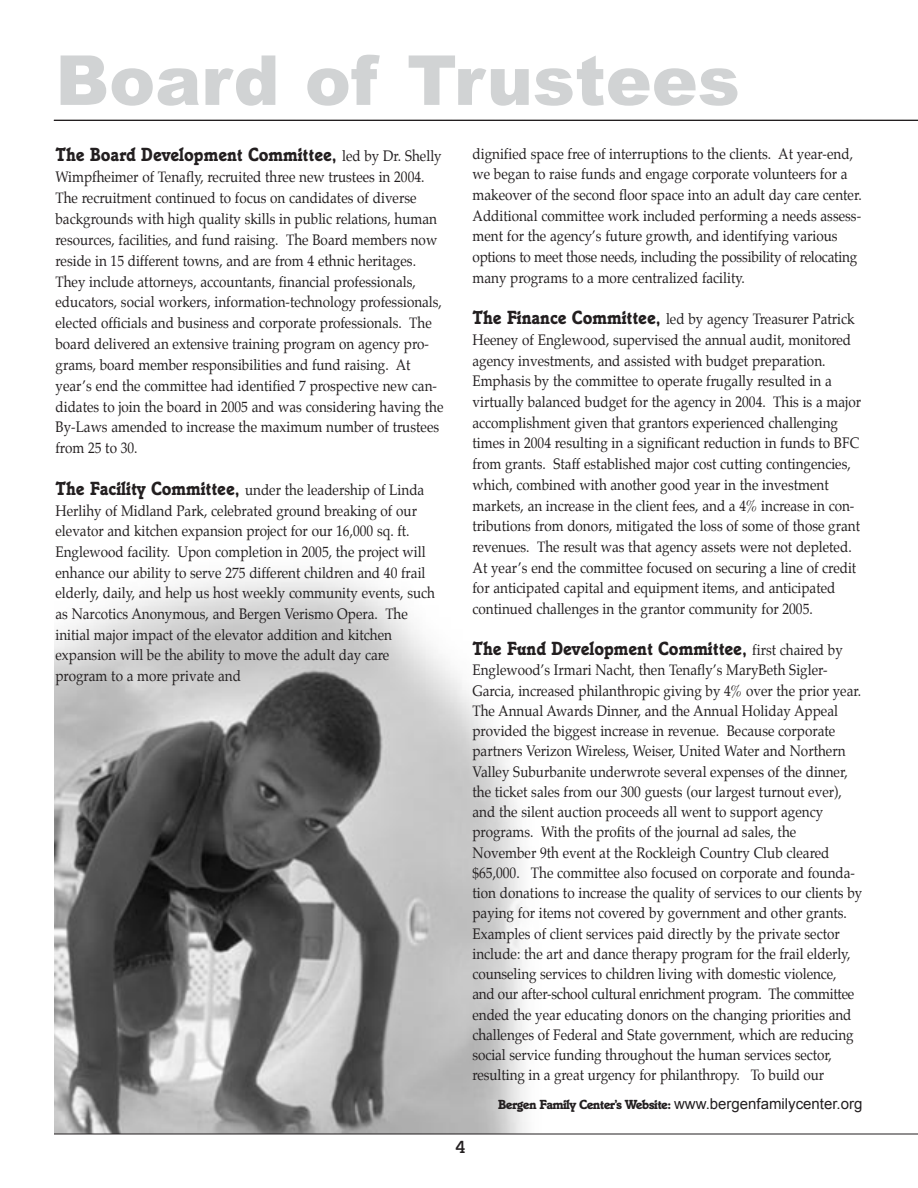
<style>
.page{position:relative;width:918px;height:1188px;background:#fff}
.page>*{position:absolute;margin:0;border:0;box-sizing:border-box;transform-origin:0 0}
.t1{font:900 69px "Arial";color:#d1d3d4}
.t2{font:700 19.5px "Italia";color:#231f20;scale:.9 1}
.t3{font:500 18px "Italia";color:#231f20}
.t4{font:15px/20.7px "Palatino";color:#231f20;scale:.9 1}
.t5{font:700 13.5px "Italia";letter-spacing:-.045em;color:#231f20}
.s1{font-family:"Palatino";font-weight:400;font-size:15px}
.s2{font-family:"Italia";font-weight:700;font-size:19.5px}
.s3{font-family:"Arial";font-weight:400;font-size:15px}
</style>
<div class="page">
<img style="left:54px;top:574px;width:504px;height:560px">
<svg style="left:54px;top:120px;width:864px;height:1px"></svg>
<hr style="left:54px;top:1134px;width:864px;height:1px;background:#231f20">
<h1 class="t1" style="left:56px;top:29px;width:686px">Board of Trustees</h1>
<h2 class="t2" style="left:56px;top:148px;width:431px">The Board Development Committee, <span class="s1">led by Dr. Shelly</span></h2>
<p class="t4" style="left:55px;top:168px;width:433px">Wimpfheimer of Tenafly, recruited three new trustees in 2004.<br>The recruitment continued to focus on candidates of diverse backgrounds with high quality skills in public relations, human resources, facilities, and fund raising. The Board members now reside in 15 different towns, and are from 4 ethnic heritages.<br>They include attorneys, accountants, financial professionals, educators, social workers, information-technology professionals, elected officials and business and corporate professionals. The board delivered an extensive training program on agency pro&shy;grams, board member responsibilities and fund raising. At year’s end the committee had identified 7 prospective new can&shy;didates to join the board in 2005 and was considering having the By-Laws amended to increase the maximum number of trustees from 25 to 30.</p>
<p class="t4" style="left:56px;top:480px;width:423px"><span class="s2">The Facility Committee,</span> under the leadership of Linda Herlihy of Midland Park, celebrated ground breaking of our elevator and kitchen expansion project for our 16,000 sq. ft.<br>Englewood facility. Upon completion in 2005, the project will enhance our ability to serve 275 different children and 40 frail elderly, daily, and help us host weekly community events, such as Narcotics Anonymous, and Bergen Verismo Opera. The initial major impact of the elevator addition and kitchen expansion will be the ability to move the adult day care program to a more private and</p>
<p class="t4" style="left:473px;top:144px;width:434px">dignified space free of interruptions to the clients. At year-end, we began to raise funds and engage corporate volunteers for a makeover of the second floor space into an adult day care center.<br>Additional committee work included performing a needs assess&shy;ment for the agency’s future growth, and identifying various options to meet those needs, including the possibility of relocating many programs to a more centralized facility.</p>
<p class="t4" style="left:472px;top:310px;width:433px"><span class="s2">The Finance Committee,</span> led by agency Treasurer Patrick Heeney of Englewood, supervised the annual audit, monitored agency investments, and assisted with budget preparation.<br>Emphasis by the committee to operate frugally resulted in a virtually balanced budget for the agency in 2004. This is a major accomplishment given that grantors experienced challenging times in 2004 resulting in a significant reduction in funds to BFC from grants. Staff established major cost cutting contingencies, which, combined with another good year in the investment markets, an increase in the client fees, and a 4% increase in con&shy;tributions from donors, mitigated the loss of some of those grant revenues. The result was that agency assets were not depleted.<br>At year’s end the committee focused on securing a line of credit for anticipated capital and equipment items, and anticipated continued challenges in the grantor community for 2005.</p>
<h2 class="t2" style="left:472px;top:641px;width:413px">The Fund Development Committee, <span class="s1">first chaired by</span></h2>
<p class="t4" style="left:472px;top:661px;width:435px;line-height:20.2px">Englewood’s Irmari Nacht, then Tenafly’s MaryBeth Sigler-Garcia, increased philanthropic giving by 4% over the prior year.<br>The Annual Awards Dinner, and the Annual Holiday Appeal provided the biggest increase in revenue. Because corporate partners Verizon Wireless, Weiser, United Water and Northern Valley Suburbanite underwrote several expenses of the dinner, the ticket sales from our 300 guests (our largest turnout ever), and the silent auction proceeds all went to support agency programs. With the profits of the journal ad sales, the November 9th event at the Rockleigh Country Club cleared $65,000. The committee also focused on corporate and founda&shy;tion donations to increase the quality of services to our clients by paying for items not covered by government and other grants.<br>Examples of client services paid directly by the private sector include: the art and dance therapy program for the frail elderly, counseling services to children living with domestic violence, and our after-school cultural enrichment program. The committee ended the year educating donors on the changing priorities and challenges of Federal and State government, which are reducing social service funding throughout the human services sector, resulting in a great urgency for philanthropy. To build our</p>
<p class="t3" style="left:455px;top:1140px;width:12px">4</p>
<p class="t5" style="left:498px;top:1100px;width:366px">Bergen Family Center’s Website: <span class="s3">www.bergenfamilycenter.org</span></p>
</div>
